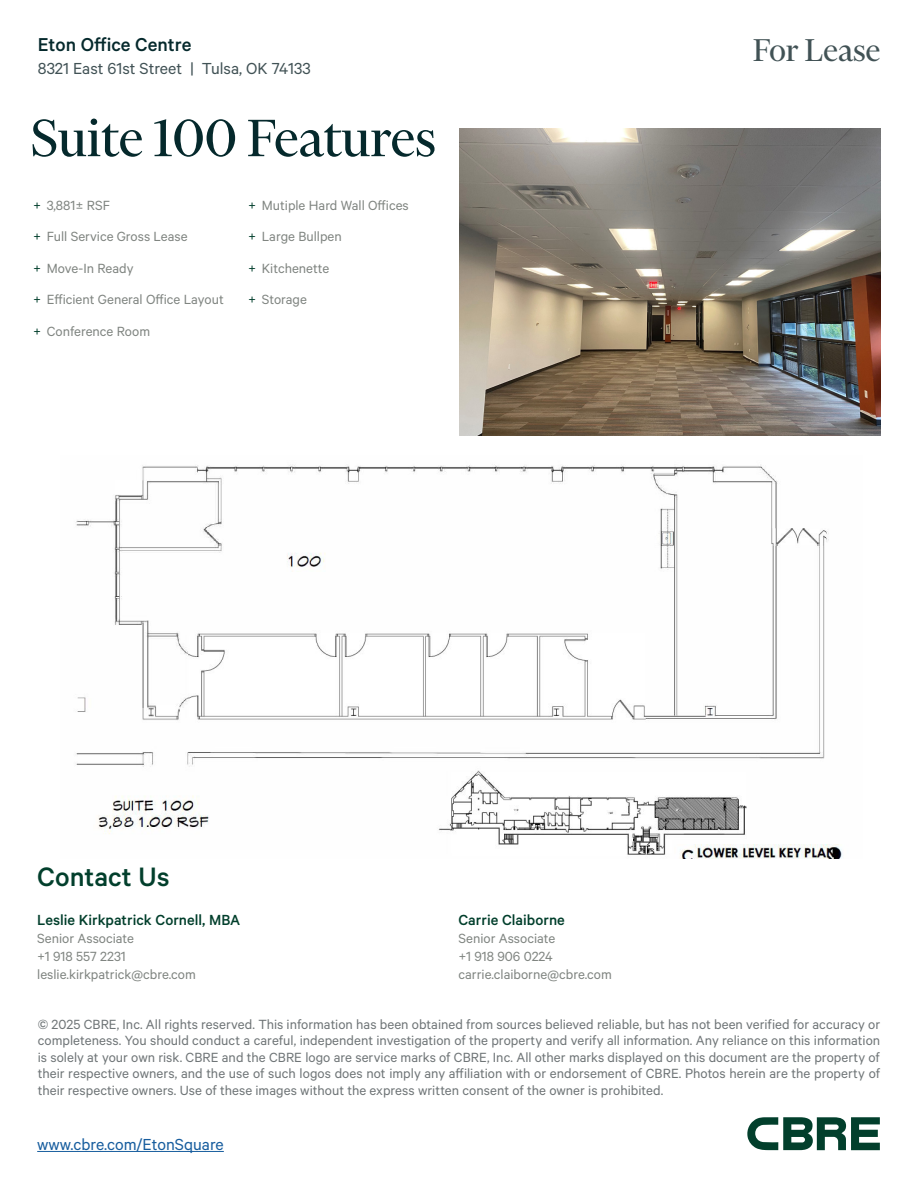
<style>
.page{position:relative;width:918px;height:1188px;background:#fff}
.page>*{position:absolute;margin:0;border:0;box-sizing:border-box;transform-origin:0 0}
.Heading_Small{font:60px "Financier Display";color:#05292c}
.t1{font:36px "Financier Display";color:#415255}
.Contact_Us{font:500 30px "Calibre";color:#023f2c}
.t2{font:500 21px "Calibre";color:#05292c}
.t3{font:18px "Calibre";color:#415255}
.t4{font:18px "Calibre";color:#175d9e}
.Broker_Name{font:500 16.5px "Calibre";color:#023f2c}
.t5{font:15px/16.5px "Calibre";color:#6f7577;text-align:justify}
.Contact_Info{font:15px "Calibre";color:#808581}
.s1{color:#023f2c}
</style>
<div class="page">
<img style="left:459px;top:128px;width:421px;height:307px">
<img style="left:76px;top:464px;width:766px;height:394px">
<hr style="left:37px;top:1151px;width:187px;height:1px;background:#175d9e">
<svg style="left:747px;top:1117px;width:133px;height:33px"></svg>
<p class="t2" style="left:38px;top:33px;width:155px">Eton Office Centre</p>
<p class="t3" style="left:38px;top:58px;width:275px">8321 East 61st Street | Tulsa, OK 74133</p>
<p class="Heading_Small" style="left:31px;top:107px;width:407px">Suite 100 Features</p>
<p class="Contact_Info" style="left:33px;top:197px;width:78px"><span class="s1">+</span> 3,881± RSF</p>
<p class="Contact_Info" style="left:33px;top:228px;width:156px"><span class="s1">+</span> Full Service Gross Lease</p>
<p class="Contact_Info" style="left:33px;top:260px;width:102px"><span class="s1">+</span> Move-In Ready</p>
<p class="Contact_Info" style="left:33px;top:291px;width:192px"><span class="s1">+</span> Efficient General Office Layout</p>
<p class="Contact_Info" style="left:33px;top:323px;width:118px"><span class="s1">+</span> Conference Room</p>
<p class="Contact_Info" style="left:248px;top:197px;width:162px"><span class="s1">+</span> Mutiple Hard Wall Offices</p>
<p class="Contact_Info" style="left:248px;top:228px;width:95px"><span class="s1">+</span> Large Bullpen</p>
<p class="Contact_Info" style="left:248px;top:260px;width:83px"><span class="s1">+</span> Kitchenette</p>
<p class="Contact_Info" style="left:248px;top:291px;width:60px"><span class="s1">+</span> Storage</p>
<p class="t1" style="left:753px;top:32px;width:129px">For Lease</p>
<p class="Contact_Us" style="left:37px;top:860px;width:134px">Contact Us</p>
<p class="Broker_Name" style="left:37px;top:910px;width:205px">Leslie Kirkpatrick Cornell, MBA</p>
<p class="Contact_Info" style="left:37px;top:929px;width:98px">Senior Associate</p>
<p class="Contact_Info" style="left:37px;top:947px;width:90px">+1 918 557 2231</p>
<p class="Contact_Info" style="left:37px;top:965px;width:160px">leslie.kirkpatrick@cbre.com</p>
<p class="Broker_Name" style="left:458px;top:910px;width:108px">Carrie Claiborne</p>
<p class="Contact_Info" style="left:458px;top:929px;width:98px">Senior Associate</p>
<p class="Contact_Info" style="left:458px;top:947px;width:96px">+1 918 906 0224</p>
<p class="Contact_Info" style="left:458px;top:965px;width:155px">carrie.claiborne@cbre.com</p>
<p class="t5" style="left:38px;top:1016px;width:844px">© 2025 CBRE, Inc. All rights reserved. This information has been obtained from sources believed reliable, but has not been verified for accuracy or completeness. You should conduct a careful, independent investigation of the property and verify all information. Any reliance on this information is solely at your own risk. CBRE and the CBRE logo are service marks of CBRE, Inc. All other marks displayed on this document are the property of their respective owners, and the use of such logos does not imply any affiliation with or endorsement of CBRE. Photos herein are the property of their respective owners. Use of these images without the express written consent of the owner is prohibited.</p>
<p class="t4" style="left:37px;top:1134px;width:188px">www.cbre.com/EtonSquare</p>
</div>
